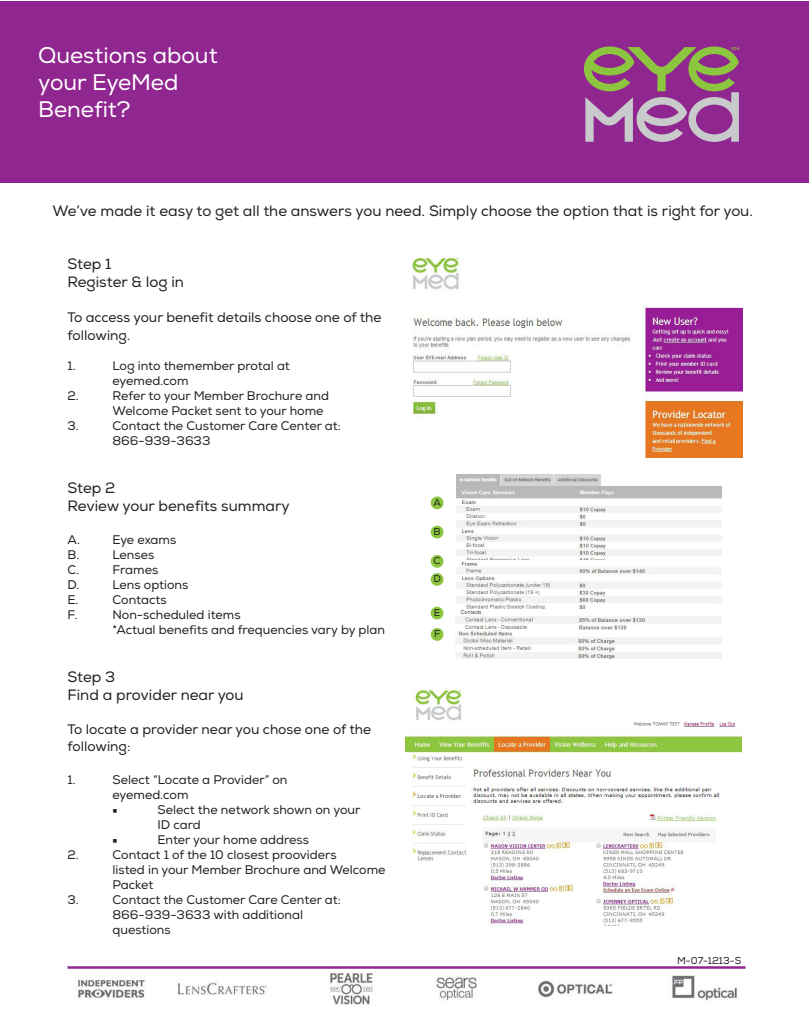
<style>
.page{position:relative;width:810px;height:1035px;background:#fff}
.page>*{position:absolute;margin:0;border:0;box-sizing:border-box;transform-origin:0 0}
.t1{font:22.5px "Nexa";color:#fff}
.t2{font:15px "Nexa";color:#231f20}
.t3{font:13.75px/18px "Nexa";color:#231f20}
.t4{font:12.5px/15px "Nexa";color:#231f20}
.t5{font:12.5px "Minion Pro";color:#231f20}
.t6{font:10px "Nexa";color:#231f20}
</style>
<div class="page">
<img style="left:67px;top:966px;width:670px;height:39px">
<hr style="left:68px;top:966px;width:678px;height:3px;background:#90268f">
<div style="left:1px;top:1px;width:808px;height:181px;background:#90268f"></div>
<svg style="left:584px;top:47px;width:155px;height:95px"></svg>
<img style="left:412px;top:258px;width:330px;height:200px">
<img style="left:456px;top:474px;width:265px;height:184px">
<div style="left:431px;top:497px;width:12px;height:12px;background:#8bc63e;border-radius:50%"></div>
<div style="left:431px;top:496px;width:13px;height:13px;border:1px solid #8bc63e;border-radius:50%"></div>
<div style="left:431px;top:526px;width:12px;height:12px;background:#8bc63e;border-radius:50%"></div>
<div style="left:431px;top:526px;width:13px;height:12px;border:1px solid #8bc63e;border-radius:50%"></div>
<div style="left:431px;top:556px;width:12px;height:11px;background:#8bc63e;border-radius:50%"></div>
<div style="left:431px;top:555px;width:13px;height:13px;border:1px solid #8bc63e;border-radius:50%"></div>
<div style="left:431px;top:574px;width:12px;height:11px;background:#8bc63e;border-radius:50%"></div>
<div style="left:431px;top:573px;width:13px;height:13px;border:1px solid #8bc63e;border-radius:50%"></div>
<div style="left:431px;top:607px;width:12px;height:12px;background:#8bc63e;border-radius:50%"></div>
<div style="left:431px;top:607px;width:13px;height:13px;border:1px solid #8bc63e;border-radius:50%"></div>
<div style="left:431px;top:629px;width:12px;height:11px;background:#8bc63e;border-radius:50%"></div>
<div style="left:431px;top:628px;width:13px;height:13px;border:1px solid #8bc63e;border-radius:50%"></div>
<img style="left:405px;top:689px;width:337px;height:236px">
<p class="t1" style="left:38px;top:42px;width:181px">Questions about</p>
<p class="t1" style="left:38px;top:69px;width:142px">your EyeMed</p>
<p class="t1" style="left:38px;top:96px;width:94px">Benefit?</p>
<p class="t2" style="left:52px;top:202px;width:702px">We’ve made it easy to get all the answers you need. Simply choose the option that is right for you.</p>
<p class="t2" style="left:68px;top:255px;width:46px">Step 1</p>
<p class="t2" style="left:68px;top:273px;width:118px">Register &amp; log in</p>
<p class="t3" style="left:68px;top:308px;width:316px">To access your benefit details choose one of the following.</p>
<p class="t4" style="left:68px;top:358px;width:10px">1.</p>
<p class="t4" style="left:112px;top:358px;width:179px">Log into themember protal at</p>
<p class="t4" style="left:112px;top:373px;width:78px">eyemed.com</p>
<p class="t4" style="left:68px;top:388px;width:13px">2.</p>
<p class="t4" style="left:112px;top:388px;width:218px">Refer to your Member Brochure and</p>
<p class="t4" style="left:112px;top:403px;width:213px">Welcome Packet sent to your home</p>
<p class="t4" style="left:68px;top:418px;width:13px">3.</p>
<p class="t4" style="left:112px;top:418px;width:230px">Contact the Customer Care Center at:</p>
<p class="t4" style="left:112px;top:433px;width:99px">866-939-3633</p>
<p class="t2" style="left:68px;top:479px;width:49px">Step 2</p>
<p class="t2" style="left:68px;top:497px;width:224px">Review your benefits summary</p>
<p class="t4" style="left:68px;top:532px;width:14px">A.</p>
<p class="t4" style="left:112px;top:532px;width:65px">Eye exams</p>
<p class="t4" style="left:68px;top:547px;width:13px">B.</p>
<p class="t4" style="left:112px;top:547px;width:43px">Lenses</p>
<p class="t4" style="left:68px;top:562px;width:13px">C.</p>
<p class="t4" style="left:112px;top:562px;width:47px">Frames</p>
<p class="t4" style="left:68px;top:577px;width:14px">D.</p>
<p class="t4" style="left:112px;top:577px;width:78px">Lens options</p>
<p class="t4" style="left:68px;top:592px;width:13px">E.</p>
<p class="t4" style="left:112px;top:592px;width:56px">Contacts</p>
<p class="t4" style="left:68px;top:607px;width:12px">F.</p>
<p class="t4" style="left:112px;top:607px;width:130px">Non-scheduled items</p>
<p class="t4" style="left:112px;top:622px;width:274px">*Actual benefits and frequencies vary by plan</p>
<p class="t2" style="left:68px;top:668px;width:49px">Step 3</p>
<p class="t2" style="left:68px;top:686px;width:178px">Find a provider near you</p>
<p class="t3" style="left:68px;top:722px;width:305px;line-height:16.5px">To locate a provider near you chose one of the following:</p>
<p class="t4" style="left:68px;top:772px;width:10px">1.</p>
<p class="t4" style="left:112px;top:772px;width:176px">Select “Locate a Provider” on</p>
<p class="t4" style="left:112px;top:787px;width:78px">eyemed.com</p>
<p class="t5" style="left:112px;top:801px;width:7px">■</p>
<p class="t4" style="left:158px;top:802px;width:204px">Select the network shown on your</p>
<p class="t4" style="left:158px;top:817px;width:45px">ID card</p>
<p class="t5" style="left:112px;top:831px;width:7px">■</p>
<p class="t4" style="left:158px;top:832px;width:153px">Enter your home address</p>
<p class="t4" style="left:68px;top:847px;width:13px">2.</p>
<p class="t4" style="left:112px;top:847px;width:226px">Contact 1 of the 10 closest prooviders</p>
<p class="t4" style="left:112px;top:862px;width:275px">listed in your Member Brochure and Welcome<br>Packet</p>
<p class="t4" style="left:68px;top:892px;width:13px">3.</p>
<p class="t4" style="left:112px;top:892px;width:230px">Contact the Customer Care Center at:</p>
<p class="t4" style="left:112px;top:907px;width:192px">866-939-3633 with additional</p>
<p class="t4" style="left:112px;top:922px;width:60px">questions</p>
<p class="t6" style="left:433px;top:496px;width:9px">A</p>
<p class="t6" style="left:434px;top:525px;width:9px">B</p>
<p class="t6" style="left:434px;top:555px;width:9px">C</p>
<p class="t6" style="left:433px;top:573px;width:9px">D</p>
<p class="t6" style="left:434px;top:606px;width:8px">E</p>
<p class="t6" style="left:434px;top:628px;width:8px">F</p>
<p class="t6" style="left:677px;top:954px;width:66px">M-07-1213-S</p>
</div>
